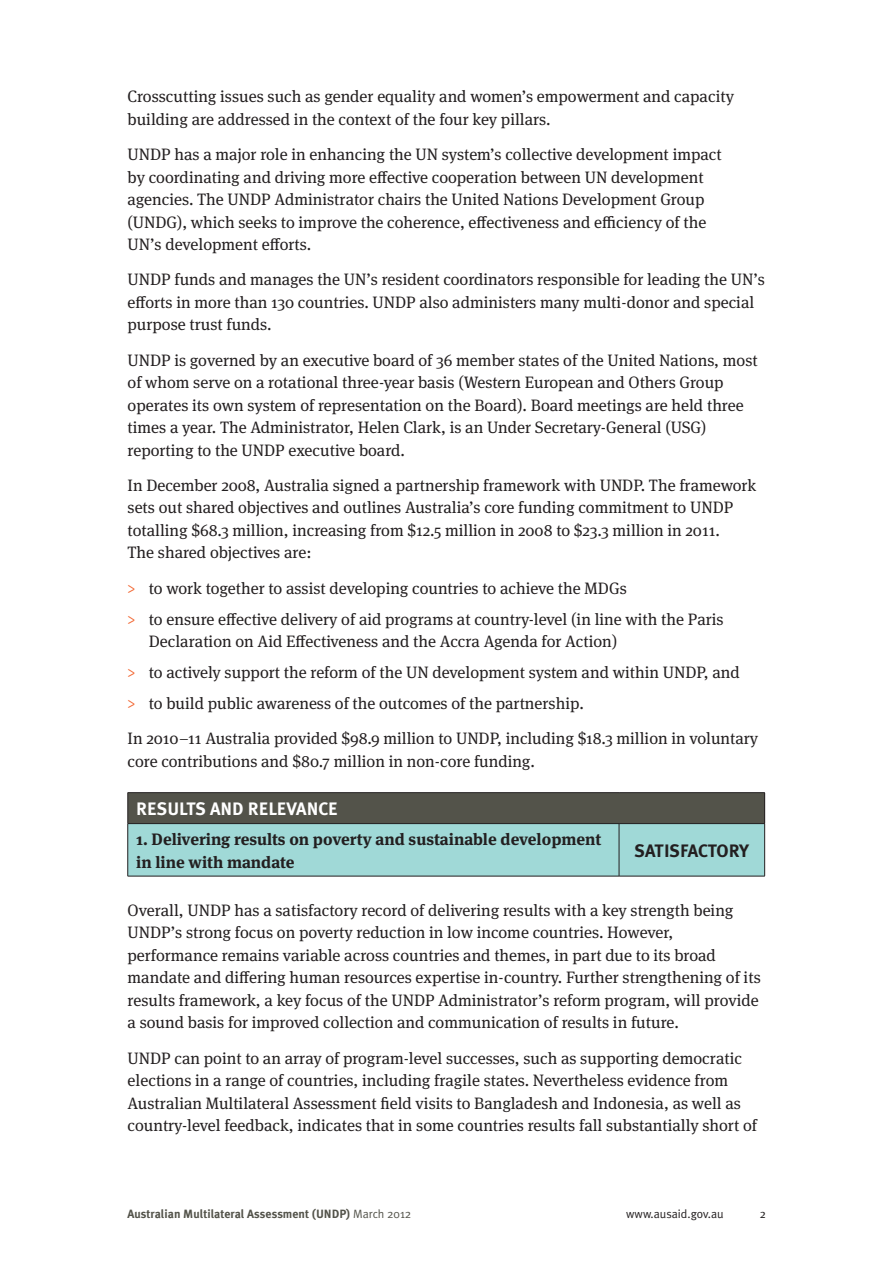
<style>
.page{position:relative;width:893px;height:1263px;background:#fff}
.page>*{position:absolute;margin:0;border:0;box-sizing:border-box;transform-origin:0 0}
._08a__TABLE_HEADING{font:700 18px "Meta Plus";color:#fff}
._08bbbb_RIGHT_COLUMN{font:700 18px "Meta Plus";color:#231f20}
._04__BODY_TEXT{font:16.5px/22.5px "Meta Serif OT";color:#231f20}
._05a__DOT_POINTS{font:16.5px/22.5px "Meta Serif OT";color:#231f20}
._04__BODY_TEXT-2{font:700 16.5px/22.5px "Meta Serif OT";color:#231f20}
.t1{font:700 12px "Meta Plus";color:#53534a}
.t2{font:12px "Meta Plus Normal";color:#231f20}
.t3{font:12px "Meta Serif OT";color:#231f20}
.s1{color:#f26631}
.s2{font-family:"Meta Plus Normal";font-weight:400}
</style>
<div class="page">
<div style="left:128px;top:793px;width:637px;height:31px;background:#53534a"></div>
<div style="left:128px;top:824px;width:636px;height:52px;background:#a0d9d7"></div>
<hr style="left:128px;top:792px;width:491px;height:1px;background:#231f20">
<hr style="left:127px;top:793px;width:1px;height:30px;background:#231f20">
<hr style="left:619px;top:792px;width:146px;height:1px;background:#231f20">
<hr style="left:619px;top:824px;width:1px;height:52px;background:#231f20">
<hr style="left:764px;top:793px;width:1px;height:30px;background:#231f20">
<hr style="left:128px;top:823px;width:491px;height:1px;background:#231f20">
<hr style="left:127px;top:824px;width:1px;height:52px;background:#231f20">
<hr style="left:619px;top:823px;width:146px;height:1px;background:#231f20">
<hr style="left:764px;top:824px;width:1px;height:52px;background:#231f20">
<hr style="left:128px;top:876px;width:491px;height:1px;background:#231f20">
<hr style="left:619px;top:876px;width:146px;height:1px;background:#231f20">
<p class="_04__BODY_TEXT" style="left:128px;top:86px;width:608px">Crosscutting issues such as gender equality and women’s empowerment and capacity building are addressed in the context of the four key pillars.</p>
<p class="_04__BODY_TEXT" style="left:128px;top:143px;width:596px">UNDP has a major role in enhancing the UN system’s collective development impact by coordinating and driving more effective cooperation between UN development agencies. The UNDP Administrator chairs the United Nations Development Group (UNDG), which seeks to improve the coherence, effectiveness and efficiency of the UN’s development efforts.</p>
<p class="_04__BODY_TEXT" style="left:128px;top:269px;width:639px">UNDP funds and manages the UN’s resident coordinators responsible for leading the UN’s efforts in more than 130 countries. UNDP also administers many multi-donor and special purpose trust funds.</p>
<p class="_04__BODY_TEXT" style="left:128px;top:349px;width:632px">UNDP is governed by an executive board of 36 member states of the United Nations, most of whom serve on a rotational three-year basis (Western European and Others Group operates its own system of representation on the Board). Board meetings are held three times a year. The Administrator, Helen Clark, is an Under Secretary-General (USG) reporting to the UNDP executive board.</p>
<p class="_04__BODY_TEXT" style="left:128px;top:474px;width:630px">In December 2008, Australia signed a partnership framework with UNDP. The framework sets out shared objectives and outlines Australia’s core funding commitment to UNDP totalling $68.3 million, increasing from $12.5 million in 2008 to $23.3 million in 2011.<br>The shared objectives are:</p>
<p class="_05a__DOT_POINTS" style="left:128px;top:577px;width:501px"><span class="s1">&gt;</span> to work together to assist developing countries to achieve the MDGs</p>
<p class="_05a__DOT_POINTS" style="left:149px;top:608px;width:576px;text-indent:-21px"><span class="s1">&gt;</span> to ensure effective delivery of aid programs at country-level (in line with the Paris<br>Declaration on Aid Effectiveness and the Accra Agenda for Action)</p>
<p class="_05a__DOT_POINTS" style="left:128px;top:661px;width:614px"><span class="s1">&gt;</span> to actively support the reform of the UN development system and within UNDP, and</p>
<p class="_05a__DOT_POINTS" style="left:128px;top:692px;width:458px"><span class="s1">&gt;</span> to build public awareness of the outcomes of the partnership.</p>
<p class="_04__BODY_TEXT" style="left:128px;top:728px;width:632px">In 2010–11 Australia provided $98.9 million to UNDP, including $18.3 million in voluntary core contributions and $80.7 million in non-core funding.</p>
<p class="_08a__TABLE_HEADING" style="left:136px;top:798px;width:203px">RESULTS AND RELEVANCE</p>
<p class="_04__BODY_TEXT-2" style="left:136px;top:828px;width:467px">1. Delivering results on poverty and sustainable development in line with mandate</p>
<p class="_08bbbb_RIGHT_COLUMN" style="left:635px;top:840px;width:116px">SATISFACTORY</p>
<p class="_04__BODY_TEXT" style="left:128px;top:899px;width:635px">Overall, UNDP has a satisfactory record of delivering results with a key strength being UNDP’s strong focus on poverty reduction in low income countries. However, performance remains variable across countries and themes, in part due to its broad mandate and differing human resources expertise in-country. Further strengthening of its results framework, a key focus of the UNDP Administrator’s reform program, will provide a sound basis for improved collection and communication of results in future.</p>
<p class="_04__BODY_TEXT" style="left:128px;top:1047px;width:631px">UNDP can point to an array of program-level successes, such as supporting democratic elections in a range of countries, including fragile states. Nevertheless evidence from Australian Multilateral Assessment field visits to Bangladesh and Indonesia, as well as country-level feedback, indicates that in some countries results fall substantially short of</p>
<p class="t1" style="left:128px;top:1207px;width:285px">Australian Multilateral Assessment (UNDP) <span class="s2">March 2012</span></p>
<p class="t2" style="left:626px;top:1207px;width:99px">www.ausaid.gov.au</p>
<p class="t3" style="left:760px;top:1207px;width:7px">2</p>
</div>
